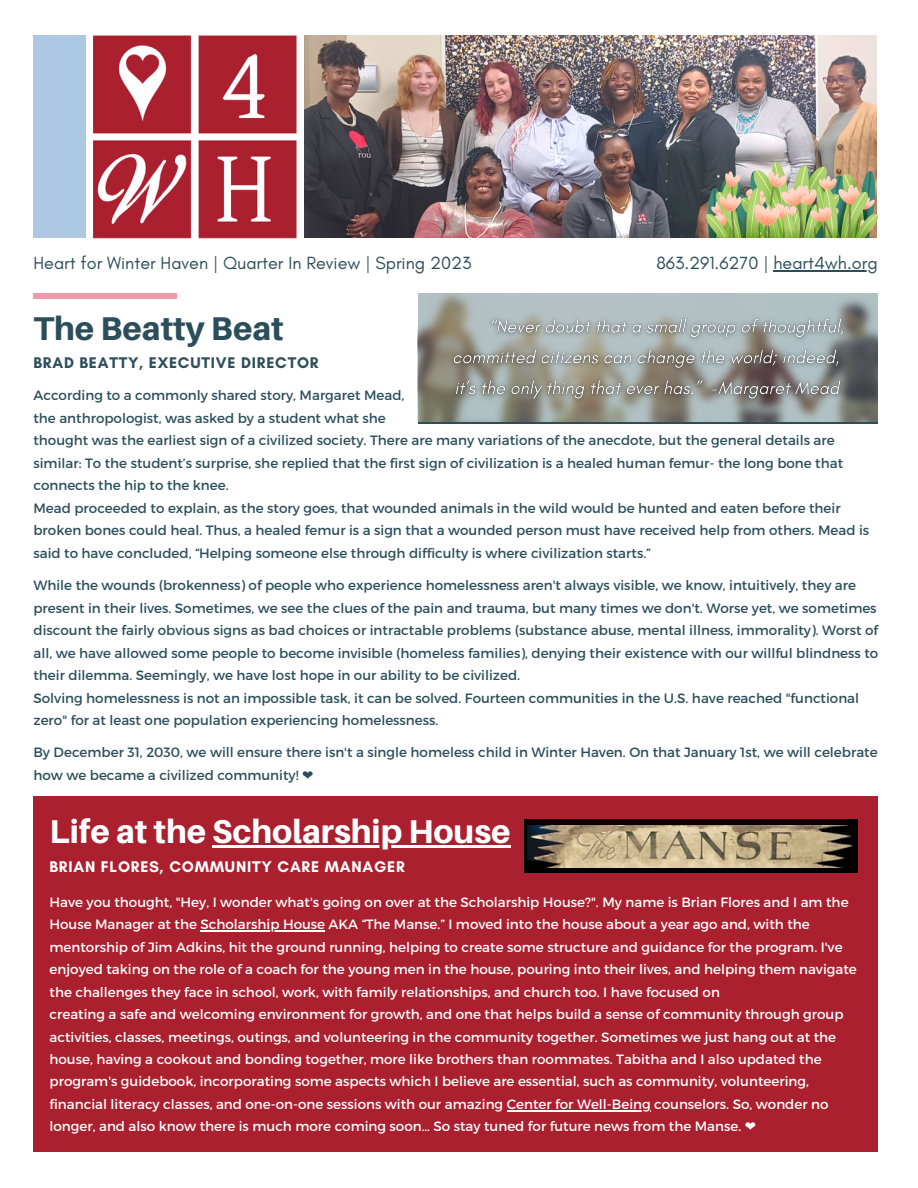
<style>
.page{position:relative;width:918px;height:1188px;background:#fff}
.page>*{position:absolute;margin:0;border:0;box-sizing:border-box;transform-origin:0 0}
.t1{font:800 33px "Aileron";color:#fff}
.t2{font:800 33px "Aileron";color:#2c4e5b}
.t3{font:18px "Glacial Indifference";color:#2c4e5b}
.t4{font:700 15.75px "Glacial Indifference";letter-spacing:.05em;color:#fff}
.t5{font:700 15.75px "Glacial Indifference";letter-spacing:.05em;color:#2c4e5b}
.t6{font:13.5px/22.5px "Montserrat";color:#2c4e5b}
.t7{font:13.5px "Montserrat";color:#fff}
.s1{font-family:"DejaVu Sans"}
</style>
<div class="page">
<svg style="left:418px;top:421px;width:460px;height:3px"></svg>
<img style="left:418px;top:293px;width:460px;height:128px">
<div style="left:33px;top:293px;width:144px;height:6px;background:#ed9ba9"></div>
<div style="left:33px;top:36px;width:57px;height:202px;background:#acc8e3"></div>
<img style="left:304px;top:35px;width:573px;height:203px">
<img style="left:86px;top:35px;width:211px;height:204px">
<img style="left:707px;top:163px;width:171px;height:75px">
<div style="left:33px;top:797px;width:845px;height:355px;background:#ab202f"></div>
<hr style="left:773px;top:270px;width:105px;height:1px;background:#2c4e5b">
<hr style="left:212px;top:845px;width:299px;height:3px;background:#fff">
<div style="left:524px;top:819px;width:334px;height:54px;background:#000"></div>
<img style="left:527px;top:825px;width:326px;height:43px">
<hr style="left:201px;top:930px;width:124px;height:1px;background:#fff">
<hr style="left:507px;top:1110px;width:144px;height:1px;background:#fff">
<img style="left:445px;top:308px;width:408px;height:99px">
<p class="t3" style="left:33px;top:252px;width:440px">Heart for Winter Haven | Quarter In Review | Spring 2023</p>
<p class="t3" style="left:656px;top:252px;width:223px">863.291.6270 | heart4wh.org</p>
<p class="t2" style="left:33px;top:308px;width:252px">The Beatty Beat</p>
<p class="t5" style="left:33px;top:353px;width:287px">BRAD BEATTY, EXECUTIVE DIRECTOR</p>
<p class="t6" style="left:33px;top:384px;width:372px">According to a commonly shared story, Margaret Mead,</p>
<p class="t6" style="left:33px;top:406px;width:354px">the anthropologist, was asked by a student what she</p>
<p class="t6" style="left:33px;top:429px;width:811px">thought was the earliest sign of a civilized society. There are many variations of the anecdote, but the general details are similar: To the student’s surprise, she replied that the first sign of civilization is a healed human femur- the long bone that connects the hip to the knee.</p>
<p class="t6" style="left:33px;top:496px;width:837px">Mead proceeded to explain, as the story goes, that wounded animals in the wild would be hunted and eaten before their broken bones could heal. Thus, a healed femur is a sign that a wounded person must have received help from others. Mead is said to have concluded, “Helping someone else through difficulty is where civilization starts.”</p>
<p class="t6" style="left:33px;top:573px;width:846px">While the wounds (brokenness) of people who experience homelessness aren't always visible, we know, intuitively, they are present in their lives. Sometimes, we see the clues of the pain and trauma, but many times we don't. Worse yet, we sometimes discount the fairly obvious signs as bad choices or intractable problems (substance abuse, mental illness, immorality). Worst of all, we have allowed some people to become invisible (homeless families), denying their existence with our willful blindness to their dilemma. Seemingly, we have lost hope in our ability to be civilized.</p>
<p class="t6" style="left:33px;top:686px;width:827px">Solving homelessness is not an impossible task, it can be solved. Fourteen communities in the U.S. have reached "functional zero" for at least one population experiencing homelessness.</p>
<p class="t6" style="left:33px;top:741px;width:846px">By December 31, 2030, we will ensure there isn't a single homeless child in Winter Haven. On that January 1st, we will celebrate how we became a civilized community! <span class="s1">❤</span></p>
<p class="t1" style="left:50px;top:811px;width:463px">Life at the Scholarship House</p>
<p class="t4" style="left:50px;top:857px;width:357px">BRIAN FLORES, COMMUNITY CARE MANAGER</p>
<p class="t7" style="left:50px;top:893px;width:801px">Have you thought, "Hey, I wonder what's going on over at the Scholarship House?". My name is Brian Flores and I am the</p>
<p class="t7" style="left:50px;top:916px;width:762px">House Manager at the Scholarship House AKA “The Manse.” I moved into the house about a year ago and, with the</p>
<p class="t7" style="left:50px;top:938px;width:795px">mentorship of Jim Adkins, hit the ground running, helping to create some structure and guidance for the program. I've</p>
<p class="t7" style="left:50px;top:961px;width:809px">enjoyed taking on the role of a coach for the young men in the house, pouring into their lives, and helping them navigate</p>
<p class="t7" style="left:50px;top:983px;width:672px">the challenges they face in school, work, with family relationships, and church too. I have focused on</p>
<p class="t7" style="left:50px;top:1005px;width:796px">creating a safe and welcoming environment for growth, and one that helps build a sense of community through group</p>
<p class="t7" style="left:50px;top:1028px;width:788px">activities, classes, meetings, outings, and volunteering in the community together. Sometimes we just hang out at the</p>
<p class="t7" style="left:50px;top:1050px;width:774px">house, having a cookout and bonding together, more like brothers than roommates. Tabitha and I also updated the</p>
<p class="t7" style="left:50px;top:1073px;width:761px">program's guidebook, incorporating some aspects which I believe are essential, such as community, volunteering,</p>
<p class="t7" style="left:50px;top:1095px;width:781px">financial literacy classes, and one-on-one sessions with our amazing Center for Well-Being counselors. So, wonder no</p>
<p class="t7" style="left:50px;top:1118px;width:708px">longer, and also know there is much more coming soon… So stay tuned for future news from the Manse. <span class="s1">❤</span></p>
</div>
